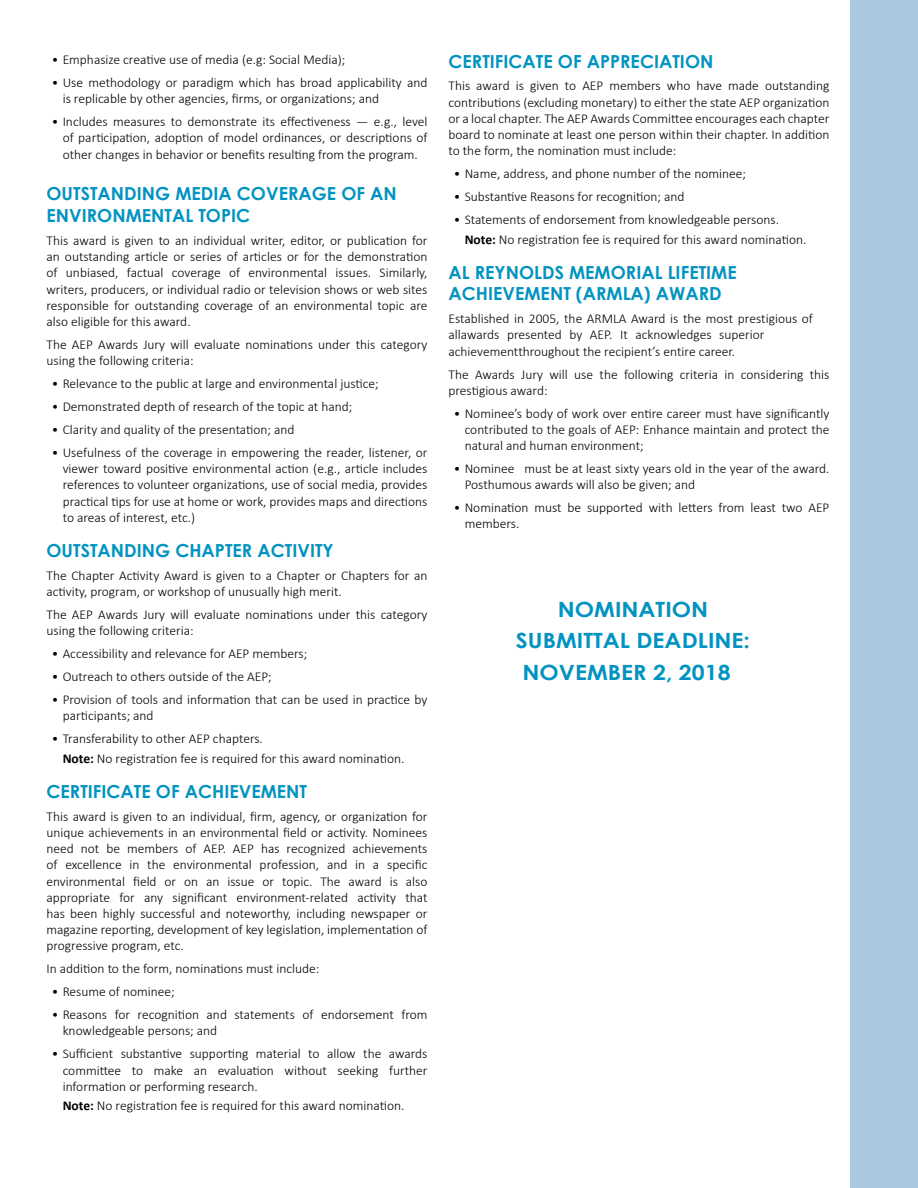
<style>
.page{position:relative;width:918px;height:1188px;background:#fff}
.page>*{position:absolute;margin:0;border:0;box-sizing:border-box;transform-origin:0 0}
.t1{font:700 21px "Century Gothic";color:#0393c1;scale:1.1 1}
.t2{font:700 18px/21.6px "Century Gothic";color:#0393c1}
.t3{font:300 13.5px/16.2px "Calibri";color:#000}
.s1{font-weight:700}
</style>
<div class="page">
<div style="left:850px;top:0;width:68px;height:1188px;background:#aac9e1"></div>
<p class="t3" style="left:52px;top:51px;width:295px">• Emphasize creative use of media (e.g: Social Media);</p>
<p class="t3" style="left:63px;top:74px;width:366px;text-indent:-11px">• Use methodology or paradigm which has broad applicability and is replicable by other agencies, firms, or organizations; and</p>
<p class="t3" style="left:63px;top:114px;width:366px;text-align:justify;text-indent:-11px">• Includes measures to demonstrate its effectiveness — e.g., level of participation, adoption of model ordinances, or descriptions of other changes in behavior or benefits resulting from the program.</p>
<h2 class="t2" style="left:46px;top:182px;width:352px">OUTSTANDING MEDIA COVERAGE OF AN<br>ENVIRONMENTAL TOPIC</h2>
<p class="t3" style="left:46px;top:232px;width:383px;text-align:justify">This award is given to an individual writer, editor, or publication for an outstanding article or series of articles or for the demonstration of unbiased, factual coverage of environmental issues. Similarly, writers, producers, or individual radio or television shows or web sites responsible for outstanding coverage of an environmental topic are also eligible for this award.</p>
<p class="t3" style="left:46px;top:336px;width:383px">The AEP Awards Jury will evaluate nominations under this category using the following criteria:</p>
<p class="t3" style="left:52px;top:375px;width:328px">• Relevance to the public at large and environmental justice;</p>
<p class="t3" style="left:52px;top:398px;width:302px">• Demonstrated depth of research of the topic at hand;</p>
<p class="t3" style="left:52px;top:421px;width:244px">• Clarity and quality of the presentation; and</p>
<p class="t3" style="left:63px;top:444px;width:366px;text-align:justify;text-indent:-11px">• Usefulness of the coverage in empowering the reader, listener, or viewer toward positive environmental action (e.g., article includes references to volunteer organizations, use of social media, provides practical tips for use at home or work, provides maps and directions to areas of interest, etc.)</p>
<h2 class="t2" style="left:46px;top:539px;width:289px">OUTSTANDING CHAPTER ACTIVITY</h2>
<p class="t3" style="left:46px;top:567px;width:383px">The Chapter Activity Award is given to a Chapter or Chapters for an activity, program, or workshop of unusually high merit.</p>
<p class="t3" style="left:46px;top:606px;width:383px">The AEP Awards Jury will evaluate nominations under this category using the following criteria:</p>
<p class="t3" style="left:52px;top:645px;width:257px">• Accessibility and relevance for AEP members;</p>
<p class="t3" style="left:52px;top:668px;width:221px">• Outreach to others outside of the AEP;</p>
<p class="t3" style="left:63px;top:691px;width:366px;text-indent:-11px">• Provision of tools and information that can be used in practice by participants; and</p>
<p class="t3" style="left:63px;top:729px;width:343px;line-height:19.5px;text-indent:-11px">• Transferability to other AEP chapters.<br><span class="s1">Note:</span> No registration fee is required for this award nomination.</p>
<h2 class="t2" style="left:46px;top:780px;width:262px">CERTIFICATE OF ACHIEVEMENT</h2>
<p class="t3" style="left:46px;top:808px;width:383px;text-align:justify">This award is given to an individual, firm, agency, or organization for unique achievements in an environmental field or activity. Nominees need not be members of AEP. AEP has recognized achievements of excellence in the environmental profession, and in a specific environmental field or on an issue or topic. The award is also appropriate for any significant environment-related activity that has been highly successful and noteworthy, including newspaper or magazine reporting, development of key legislation, implementation of progressive program, etc.</p>
<p class="t3" style="left:46px;top:961px;width:274px">In addition to the form, nominations must include:</p>
<p class="t3" style="left:52px;top:984px;width:124px">• Resume of nominee;</p>
<p class="t3" style="left:63px;top:1006px;width:366px;text-indent:-11px">• Reasons for recognition and statements of endorsement from knowledgeable persons; and</p>
<p class="t3" style="left:63px;top:1046px;width:366px;text-align:justify;text-indent:-11px">• Sufficient substantive supporting material to allow the awards committee to make an evaluation without seeking further information or performing research.</p>
<p class="t3" style="left:63px;top:1098px;width:343px"><span class="s1">Note:</span> No registration fee is required for this award nomination.</p>
<h2 class="t2" style="left:448px;top:49px;width:266px">CERTIFICATE OF APPRECIATION</h2>
<p class="t3" style="left:448px;top:78px;width:383px;text-align:justify">This award is given to AEP members who have made outstanding contributions (excluding monetary) to either the state AEP organization or a local chapter. The AEP Awards Committee encourages each chapter board to nominate at least one person within their chapter. In addition to the form, the nomination must include:</p>
<p class="t3" style="left:454px;top:165px;width:294px">• Name, address, and phone number of the nominee;</p>
<p class="t3" style="left:454px;top:188px;width:232px">• Substantive Reasons for recognition; and</p>
<p class="t3" style="left:465px;top:210px;width:343px;line-height:19.5px;text-indent:-11px">• Statements of endorsement from knowledgeable persons.<br><span class="s1">Note:</span> No registration fee is required for this award nomination.</p>
<h2 class="t2" style="left:448px;top:261px;width:290px">AL REYNOLDS MEMORIAL LIFETIME<br>ACHIEVEMENT (ARMLA) AWARD</h2>
<p class="t3" style="left:448px;top:311px;width:366px">Established in 2005, the ARMLA Award is the most prestigious of allawards presented by AEP. It acknowledges superior achievementthroughout the recipient’s entire career.</p>
<p class="t3" style="left:448px;top:366px;width:383px">The Awards Jury will use the following criteria in considering this prestigious award:</p>
<p class="t3" style="left:465px;top:405px;width:366px;text-align:justify;text-indent:-11px">• Nominee’s body of work over entire career must have significantly contributed to the goals of AEP: Enhance maintain and protect the natural and human environment;</p>
<p class="t3" style="left:465px;top:460px;width:366px;text-indent:-11px">• Nominee must be at least sixty years old in the year of the award.<br>Posthumous awards will also be given; and</p>
<p class="t3" style="left:465px;top:500px;width:366px;text-indent:-11px">• Nomination must be supported with letters from least two AEP members.</p>
<h1 class="t1" style="left:558px;top:593px;width:138px">NOMINATION</h1>
<h1 class="t1" style="left:516px;top:625px;width:214px">SUBMITTAL DEADLINE:</h1>
<h1 class="t1" style="left:522px;top:656px;width:191px">NOVEMBER 2, 2018</h1>
</div>
